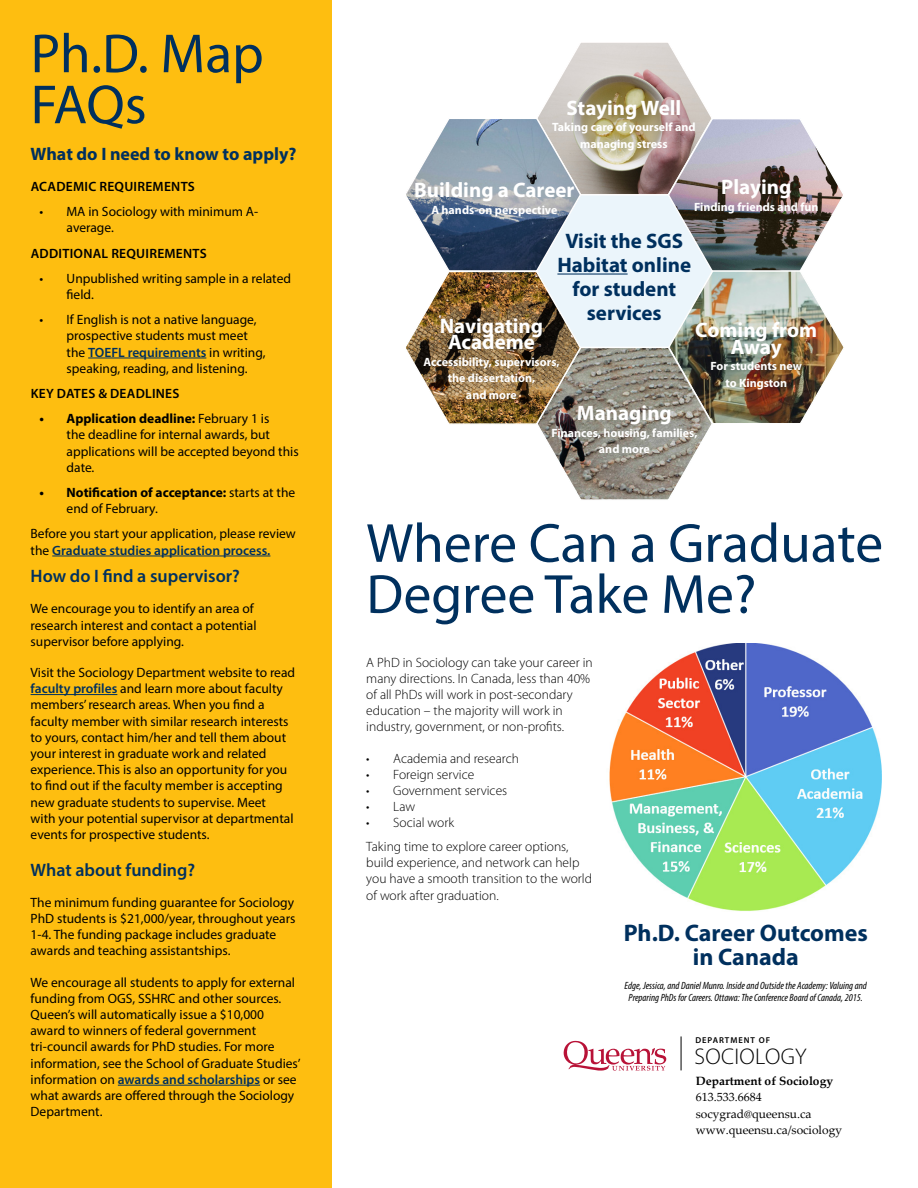
<style>
.page{position:relative;width:918px;height:1188px;background:#fff}
.page>*{position:absolute;margin:0;border:0;box-sizing:border-box;transform-origin:0 0}
.t1{font:55.5px/51px "Myriad Pro";color:#00305e}
.t2{font:700 24px/24px "Myriad Pro";color:#00305e;text-align:center}
.t3{font:300 22.8px "Myriad Pro";letter-spacing:.015em;color:#000}
.t4{font:700 21px/16.5px "Myriad Pro";color:#fff;text-align:center}
.t5{font:700 21px/24px "Myriad Pro";color:#00305e;text-align:center}
.t6{font:600 18px "Myriad Pro";color:#00305e}
.t7{font:700 18px "Myriad Pro";color:#00305e}
.t8{font:13.5px/16.2px "Myriad Pro";color:#000}
.t9{font:300 13.5px/16.2px "Myriad Pro";color:#000}
.t10{font:600 13.5px "Myriad Pro";letter-spacing:.02em;color:#000}
.t11{font:700 13.5px/16.2px "Myriad Pro";color:#000}
.t12{font:700 12px/16.5px "Myriad Pro";color:#fff;text-align:center}
.t13{font:12px/16.5px "Palatino Linotype";color:#000}
.t14{font:italic condensed 10.5px/12px "Myriad Pro";color:#000;text-align:center}
.t15{font:600 8.55px "Myriad Pro";letter-spacing:.115em;color:#000}
.s1{font-weight:600;color:#00305e}
.s2{font-weight:700}
.s3{font-weight:400}
.s4{font-weight:600;color:#00305f}
</style>
<div class="page">
<div style="left:0;top:0;width:331px;height:1188px;background:#febe10"></div>
<hr style="left:88px;top:358px;width:118px;height:1px;background:#00305e">
<hr style="left:52px;top:556px;width:218px;height:1px;background:#00305f">
<hr style="left:31px;top:694px;width:86px;height:1px;background:#00305f">
<hr style="left:118px;top:1085px;width:142px;height:1px;background:#00305e">
<img style="left:609px;top:643px;width:273px;height:268px">
<img style="left:406px;top:42px;width:438px;height:458px">
<hr style="left:557px;top:274px;width:71px;height:1px;background:#00305e">
<svg style="left:563px;top:1041px;width:103px;height:30px"></svg>
<hr style="left:681px;top:1036px;width:1px;height:34px;background:#000">
<p class="t1" style="left:31px;top:27px;width:235px">Ph.D. Map<br>FAQs</p>
<p class="t7" style="left:31px;top:142px;width:267px">What do I need to know to apply?</p>
<p class="t10" style="left:31px;top:178px;width:166px">ACADEMIC REQUIREMENTS</p>
<p class="t8" style="left:67px;top:203px;width:193px;text-indent:-27px">• MA in Sociology with minimum A&shy;average.</p>
<p class="t10" style="left:31px;top:245px;width:178px">ADDITIONAL REQUIREMENTS</p>
<p class="t8" style="left:67px;top:270px;width:226px;text-indent:-27px">• Unpublished writing sample in a related field.</p>
<p class="t8" style="left:67px;top:311px;width:200px;text-indent:-27px">• If English is not a native language, prospective students must meet the <span class="s1">TOEFL requirements</span> in writing, speaking, reading, and listening.</p>
<p class="t10" style="left:31px;top:385px;width:150px">KEY DATES &amp; DEADLINES</p>
<p class="t8" style="left:67px;top:410px;width:234px;text-indent:-27px"><span class="s2">• Application deadline:</span> February 1 is<br>the deadline for internal awards, but applications will be accepted beyond this date.</p>
<p class="t11" style="left:67px;top:484px;width:230px;text-indent:-27px">• Notification of acceptance: <span class="s3">starts at the end of February.</span></p>
<p class="t8" style="left:31px;top:526px;width:267px">Before you start your application, please review the <span class="s4">Graduate studies application process.</span></p>
<p class="t6" style="left:31px;top:565px;width:211px">How do I find a supervisor?</p>
<p class="t8" style="left:31px;top:601px;width:228px">We encourage you to identify an area of research interest and contact a potential supervisor before applying.</p>
<p class="t8" style="left:31px;top:664px;width:266px">Visit the Sociology Department website to read <span class="s4">faculty profiles</span> and learn more about faculty members’ research areas. When you find a faculty member with similar research interests to yours, contact him/her and tell them about your interest in graduate work and related experience. This is also an opportunity for you to find out if the faculty member is accepting new graduate students to supervise. Meet<br>with your potential supervisor at departmental events for prospective students.</p>
<p class="t6" style="left:31px;top:858px;width:166px">What about funding?</p>
<p class="t8" style="left:31px;top:894px;width:266px">The minimum funding guarantee for Sociology PhD students is $21,000/year, throughout years 1-4. The funding package includes graduate awards and teaching assistantships.</p>
<p class="t8" style="left:31px;top:974px;width:271px">We encourage all students to apply for external funding from OGS, SSHRC and other sources.<br>Queen’s will automatically issue a $10,000 award to winners of federal government tri-council awards for PhD studies. For more information, see the School of Graduate Studies’ information on <span class="s1">awards and scholarships</span> or see what awards are offered through the Sociology Department.</p>
<p class="t4" style="left:566px;top:99px;width:116px">Staying Well</p>
<p class="t12" style="left:552px;top:119px;width:145px">Taking care of yourself and managing stress</p>
<p class="t4" style="left:414px;top:181px;width:162px">Building a Career</p>
<p class="t12" style="left:431px;top:201px;width:128px">A hands-on perspective</p>
<p class="t4" style="left:721px;top:178px;width:72px">Playing</p>
<p class="t12" style="left:694px;top:198px;width:126px">Finding friends and fun</p>
<p class="t5" style="left:557px;top:228px;width:135px">Visit the SGS<br>Habitat online for student services</p>
<p class="t4" style="left:440px;top:317px;width:105px">Navigating<br>Academe</p>
<p class="t12" style="left:423px;top:353px;width:138px">Accessibility, supervisors, the dissertation,<br>and more</p>
<p class="t4" style="left:695px;top:321px;width:124px">Coming from<br>Away</p>
<p class="t12" style="left:711px;top:357px;width:93px">For students new to Kingston</p>
<p class="t4" style="left:577px;top:404px;width:96px">Managing</p>
<p class="t12" style="left:551px;top:424px;width:148px">Finances, housing, families, and more</p>
<p class="t1" style="left:366px;top:517px;width:518px">Where Can a Graduate<br>Degree Take Me?</p>
<p class="t9" style="left:366px;top:654px;width:228px">A PhD in Sociology can take your career in many directions. In Canada, less than 40% of all PhDs will work in post-secondary education – the majority will work in industry, government, or non-profits.</p>
<p class="t9" style="left:366px;top:750px;width:154px">• Academia and research</p>
<p class="t9" style="left:366px;top:766px;width:110px">• Foreign service</p>
<p class="t9" style="left:366px;top:783px;width:142px">• Government services</p>
<p class="t9" style="left:366px;top:799px;width:50px">• Law</p>
<p class="t9" style="left:366px;top:811px;width:204px;line-height:23.7px">• Social work<br>Taking time to explore career options,</p>
<p class="t9" style="left:366px;top:855px;width:227px">build experience, and network can help you have a smooth transition to the world of work after graduation.</p>
<p class="t2" style="left:624px;top:920px;width:246px">Ph.D. Career Outcomes in Canada</p>
<p class="t14" style="left:625px;top:979px;width:244px">Edge, Jessica, and Daniel Munro. Inside and Outside the Academy: Valuing and<br>Preparing PhDs for Careers. Ottawa: The Conference Board of Canada, 2015.</p>
<p class="t15" style="left:695px;top:1034px;width:76px">DEPARTMENT OF</p>
<p class="t3" style="left:694px;top:1044px;width:114px">SOCIOLOGY</p>
<p class="t13" style="left:696px;top:1072px;width:148px"><span class="s2">Department of Sociology<br></span>613.533.6684 socygrad@queensu.ca www.queensu.ca/sociology</p>
</div>
